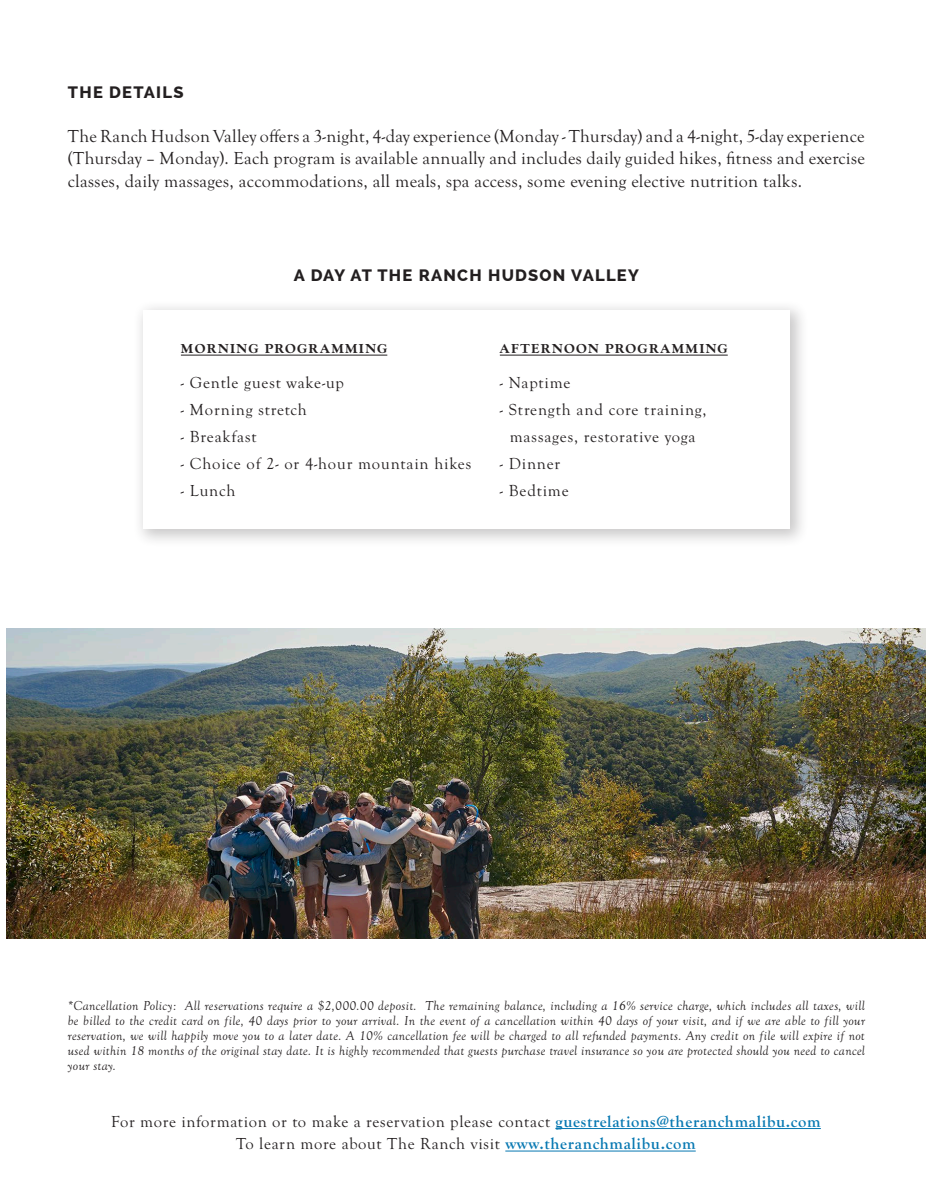
<style>
.page{position:relative;width:932px;height:1202px;background:#fff}
.page>*{position:absolute;margin:0;border:0;box-sizing:border-box;transform-origin:0 0}
.t1{font:18px/22.5px "Goudy Old Sty";letter-spacing:.015em;color:#231f20;text-align:justify}
.t2{font:16.5px "Goudy Old Sty";letter-spacing:.05em;color:#231f20}
.t3{font:800 16.5px "Raleway";letter-spacing:.075em;color:#231f20}
.t4{font:italic 13.5px/15px "Goudy Old Sty";letter-spacing:.025em;color:#231f20;text-align:justify}
.t5{font:700 expanded 13.5px "Goudy Old Sty";letter-spacing:.1em;color:#231f20}
.s1{font-weight:700;color:#0778b2}
</style>
<div class="page">
<div style="left:132px;top:299px;width:676px;height:249px;background:#231f20;opacity:.25"></div>
<div style="left:142px;top:310px;width:647px;height:218px;background:#fff"></div>
<hr style="left:500px;top:355px;width:227px;height:1px;background:#231f20">
<hr style="left:181px;top:355px;width:206px;height:1px;background:#231f20">
<hr style="left:555px;top:1128px;width:265px;height:1px;background:#0778b2">
<hr style="left:505px;top:1150px;width:190px;height:1px;background:#0778b2">
<img style="left:7px;top:629px;width:918px;height:309px">
<p class="t3" style="left:68px;top:83px;width:117px">THE DETAILS</p>
<p class="t1" style="left:68px;top:125px;width:798px">The Ranch Hudson Valley offers a 3-night, 4-day experience (Monday - Thursday) and a 4-night, 5-day experience (Thursday – Monday). Each program is available annually and includes daily guided hikes, fitness and exercise classes, daily massages, accommodations, all meals, spa access, some evening elective nutrition talks.</p>
<p class="t3" style="left:294px;top:266px;width:346px">A DAY AT THE RANCH HUDSON VALLEY</p>
<p class="t5" style="left:181px;top:340px;width:208px">MORNING PROGRAMMING</p>
<p class="t5" style="left:500px;top:340px;width:229px">AFTERNOON PROGRAMMING</p>
<p class="t2" style="left:181px;top:374px;width:165px">- Gentle guest wake-up</p>
<p class="t2" style="left:181px;top:401px;width:127px">- Morning stretch</p>
<p class="t2" style="left:181px;top:428px;width:77px">- Breakfast</p>
<p class="t2" style="left:181px;top:455px;width:292px">- Choice of 2- or 4-hour mountain hikes</p>
<p class="t2" style="left:181px;top:482px;width:56px">- Lunch</p>
<p class="t2" style="left:500px;top:374px;width:72px">- Naptime</p>
<p class="t2" style="left:500px;top:401px;width:208px">- Strength and core training,</p>
<p class="t2" style="left:509px;top:428px;width:187px">massages, restorative yoga</p>
<p class="t2" style="left:500px;top:455px;width:62px">- Dinner</p>
<p class="t2" style="left:500px;top:482px;width:70px">- Bedtime</p>
<p class="t4" style="left:68px;top:998px;width:798px">*Cancellation Policy: All reservations require a $2,000.00 deposit. The remaining balance, including a 16% service charge, which includes all taxes, will be billed to the credit card on file, 40 days prior to your arrival. In the event of a cancellation within 40 days of your visit, and if we are able to fill your reservation, we will happily move you to a later date. A 10% cancellation fee will be charged to all refunded payments. Any credit on file will expire if not used within 18 months of the original stay date. It is highly recommended that guests purchase travel insurance so you are protected should you need to cancel your stay.</p>
<p class="t2" style="left:111px;top:1112px;width:711px">For more information or to make a reservation please contact <span class="s1">guestrelations@theranchmalibu.com</span></p>
<p class="t2" style="left:236px;top:1134px;width:461px">To learn more about The Ranch visit <span class="s1">www.theranchmalibu.com</span></p>
</div>
